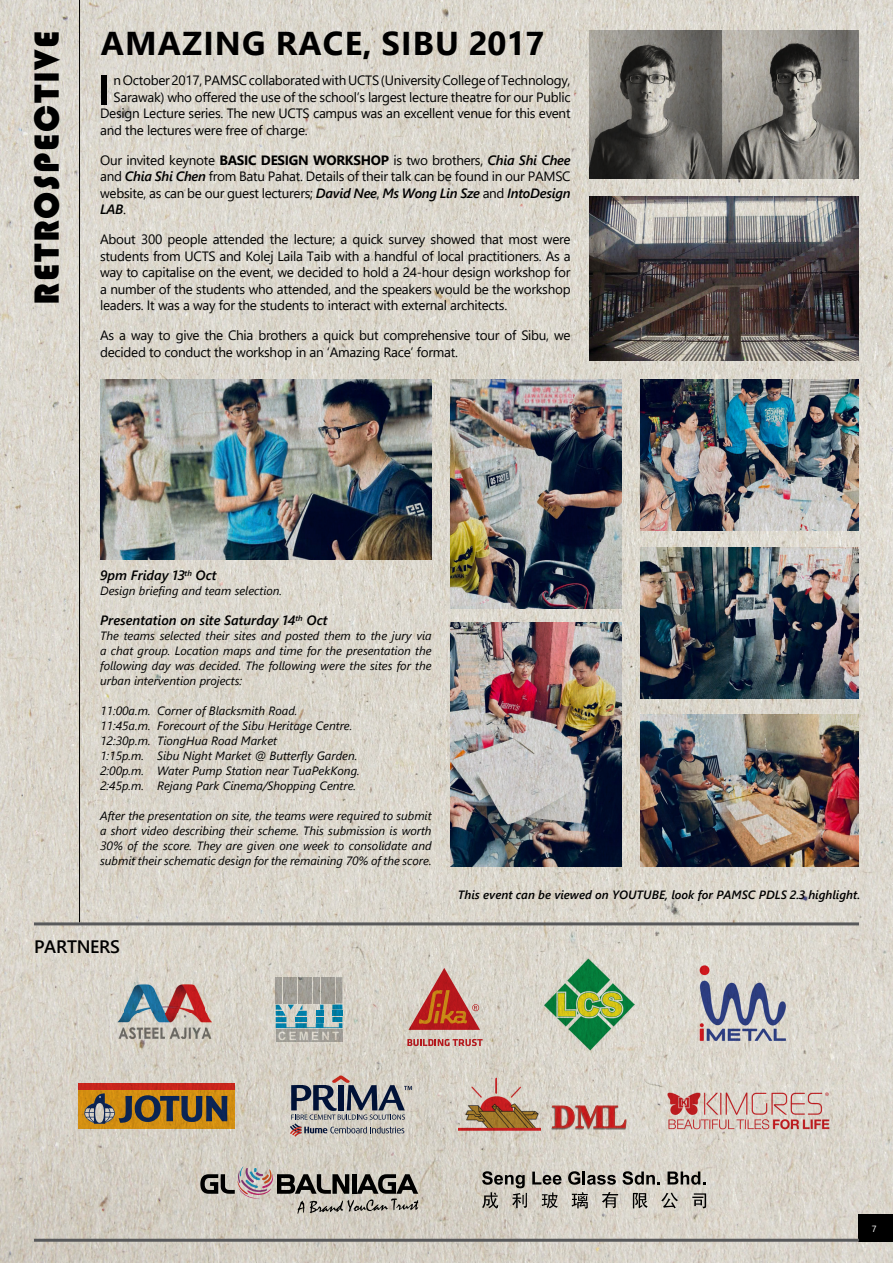
<style>
.page{position:relative;width:893px;height:1263px;background:#fff}
.page>*{position:absolute;margin:0;border:0;box-sizing:border-box;transform-origin:0 0}
.t1{font:36px "Bauhaus 93";color:#000}
.t2{font:700 33px "Segoe UI";letter-spacing:.035em;color:#000}
.t3{font:600 18px "Segoe UI";letter-spacing:-.015em;color:#000}
.t4{font:13.5px/16.5px "Segoe UI";letter-spacing:-.02em;color:#000;text-align:justify}
.t5{font:italic 600 13.5px "Segoe UI";color:#000}
.t6{font:italic 12px/15px "Segoe UI";color:#000;text-align:justify}
.t7{font:italic 600 12px "Segoe UI";color:#000}
.t8{font:9px "Segoe UI";color:#fff}
.s1{font-weight:700}
.s2{font-weight:600;font-style:italic}
</style>
<div class="page">
<img style="left:0;top:0;width:893px;height:1263px">
<hr style="left:79px;top:0;width:1px;height:922px;background:#000">
<img style="left:589px;top:31px;width:270px;height:147px">
<img style="left:589px;top:197px;width:270px;height:164px">
<img style="left:100px;top:379px;width:332px;height:181px">
<div style="left:102px;top:75px;width:5px;height:29px;background:#000"></div>
<div style="left:859px;top:1214px;width:34px;height:28px;background:#000"></div>
<img style="left:640px;top:379px;width:219px;height:152px">
<img style="left:640px;top:547px;width:219px;height:152px">
<img style="left:640px;top:715px;width:219px;height:151px">
<img style="left:450px;top:379px;width:171px;height:229px">
<img style="left:450px;top:622px;width:171px;height:244px">
<hr style="left:34px;top:1239px;width:825px;height:3px;background:#58595b">
<svg style="left:482px;top:1171px;width:224px;height:38px;background:#a7a39b"></svg>
<div style="left:336px;top:977px;width:6px;height:26px;background:#a2a098"></div>
<div style="left:276px;top:977px;width:6px;height:26px;background:#a3a098"></div>
<div style="left:283px;top:977px;width:7px;height:26px;background:#a09e97"></div>
<svg style="left:291px;top:977px;width:6px;height:26px"></svg>
<svg style="left:298px;top:977px;width:7px;height:26px"></svg>
<div style="left:306px;top:977px;width:6px;height:26px;background:#9e9b95"></div>
<div style="left:313px;top:977px;width:7px;height:26px;background:#a09d95"></div>
<svg style="left:321px;top:977px;width:6px;height:26px"></svg>
<div style="left:328px;top:977px;width:7px;height:26px;background:#9d9a92"></div>
<div style="left:276px;top:1030px;width:66px;height:12px;background:#a29f98"></div>
<svg style="left:276px;top:1005px;width:66px;height:35px"></svg>
<img style="left:84px;top:969px;width:162px;height:44px">
<img style="left:84px;top:1013px;width:41px;height:35px">
<img style="left:125px;top:1013px;width:121px;height:41px">
<img style="left:84px;top:1054px;width:162px;height:1px">
<svg style="left:290px;top:1075px;width:122px;height:62px;background:#9f9d9d"></svg>
<svg style="left:407px;top:1039px;width:76px;height:7px"></svg>
<svg style="left:408px;top:968px;width:72px;height:62px;background:#c88171"></svg>
<svg style="left:200px;top:1166px;width:218px;height:47px;background:#a39d95"></svg>
<img style="left:543px;top:959px;width:92px;height:91px">
<svg style="left:78px;top:1089px;width:157px;height:40px;background:#d08512"></svg>
<div style="left:78px;top:1083px;width:157px;height:6px;background:#c7251b"></div>
<svg style="left:84px;top:1093px;width:143px;height:31px;background:#826837"></svg>
<img style="left:677px;top:959px;width:128px;height:96px">
<img style="left:662px;top:1082px;width:174px;height:57px">
<img style="left:459px;top:1072px;width:82px;height:62px">
<img style="left:546px;top:1097px;width:87px;height:34px">
<svg style="left:551px;top:1102px;width:76px;height:27px;background:#c67f79"></svg>
<hr style="left:34px;top:922px;width:825px;height:3px;background:#58595b">
<h1 class="t1" style="left:27px;top:305px;width:272px;rotate:-90deg">Retrospective</h1>
<h2 class="t2" style="left:101px;top:12px;width:445px">AMAZI NG RACE, SI BU 2017</h2>
<p class="t4" style="left:114px;top:71px;width:458px">n October 2017, PAMSC collaborated with UCTS (University College of Technology,</p>
<p class="t4" style="left:114px;top:87px;width:459px">Sarawak) who offered the use of the school’s largest lecture theatre for our Public</p>
<p class="t4" style="left:100px;top:104px;width:472px">Design Lecture series. The new UCTS campus was an excellent venue for this event</p>
<p class="t4" style="left:100px;top:120px;width:209px">and the lectures were free of charge.</p>
<p class="t4" style="left:100px;top:150px;width:145px">Our invited keynote <span class="s1">BASIC</span></p>
<p class="t4" style="left:100px;top:150px;width:472px;text-indent:161px"><span class="s1">DESI GN WORKSHOP</span> is two brothers, <span class="s2">Chia Shi Chee </span>and <span class="s2">Chia Shi Chen</span> from Batu Pahat. Details of their talk can be found in our PAMSC website, as can be our guest lecturers; <span class="s2">David Nee</span>, <span class="s2">Ms Wong Lin Sze</span> and <span class="s2">IntoDesign LAB</span>.</p>
<p class="t4" style="left:100px;top:230px;width:472px">About 300 people attended the lecture; a quick survey showed that most were students from UCTS and Kolej Laila Taib with a handful of local practitioners. As a way to capitalise on the event, we decided to hold a 24-hour design workshop for a number of the students who attended, and the speakers would be the workshop leaders. It was a way for the students to interact with external architects.</p>
<p class="t4" style="left:100px;top:326px;width:472px">As a way to give the Chia brothers a quick but comprehensive tour of Sibu, we decided to conduct the workshop in an ‘Amazing Race’ format.</p>
<p class="t5" style="left:100px;top:562px;width:118px">9pm Friday 13<sup>th</sup> Oct</p>
<p class="t6" style="left:100px;top:581px;width:184px">Design briefing and team selection.</p>
<p class="t5" style="left:100px;top:607px;width:229px">Presentation on site Saturday 14<sup>th</sup> Oct</p>
<p class="t6" style="left:100px;top:626px;width:333px">The teams selected their sites and posted them to the jury via a chat group. Location maps and time for the presentation the following day was decided. The following were the sites for the urban intervention projects:</p>
<p class="t6" style="left:100px;top:701px;width:261px;text-align:left">11:00a.m. Corner of Blacksmith Road.<br>11:45a.m. Forecourt of the Sibu Heritage Centre.<br>12:30p.m. TiongHua Road Market<br>1:15p.m. Sibu Night Market @ Butterfly Garden.<br>2:00p.m. Water Pump Station near TuaPekKong.<br>2:45p.m. Rejang Park Cinema/Shopping Centre.</p>
<p class="t6" style="left:100px;top:806px;width:333px">After the presentation on site, the teams were required to submit a short video describing their scheme. This submission is worth 30% of the score. They are given one week to consolidate and submit their schematic design for the remaining 70% of the score.</p>
<h3 class="t3" style="left:34px;top:929px;width:87px">PARTNERS</h3>
<p class="t7" style="left:458px;top:883px;width:404px">This event can be viewed on YOUTUBE, look for PAMSC PDLS 2.3 highlight.</p>
<p class="t8" style="left:872px;top:1220px;width:6px">7</p>
</div>
